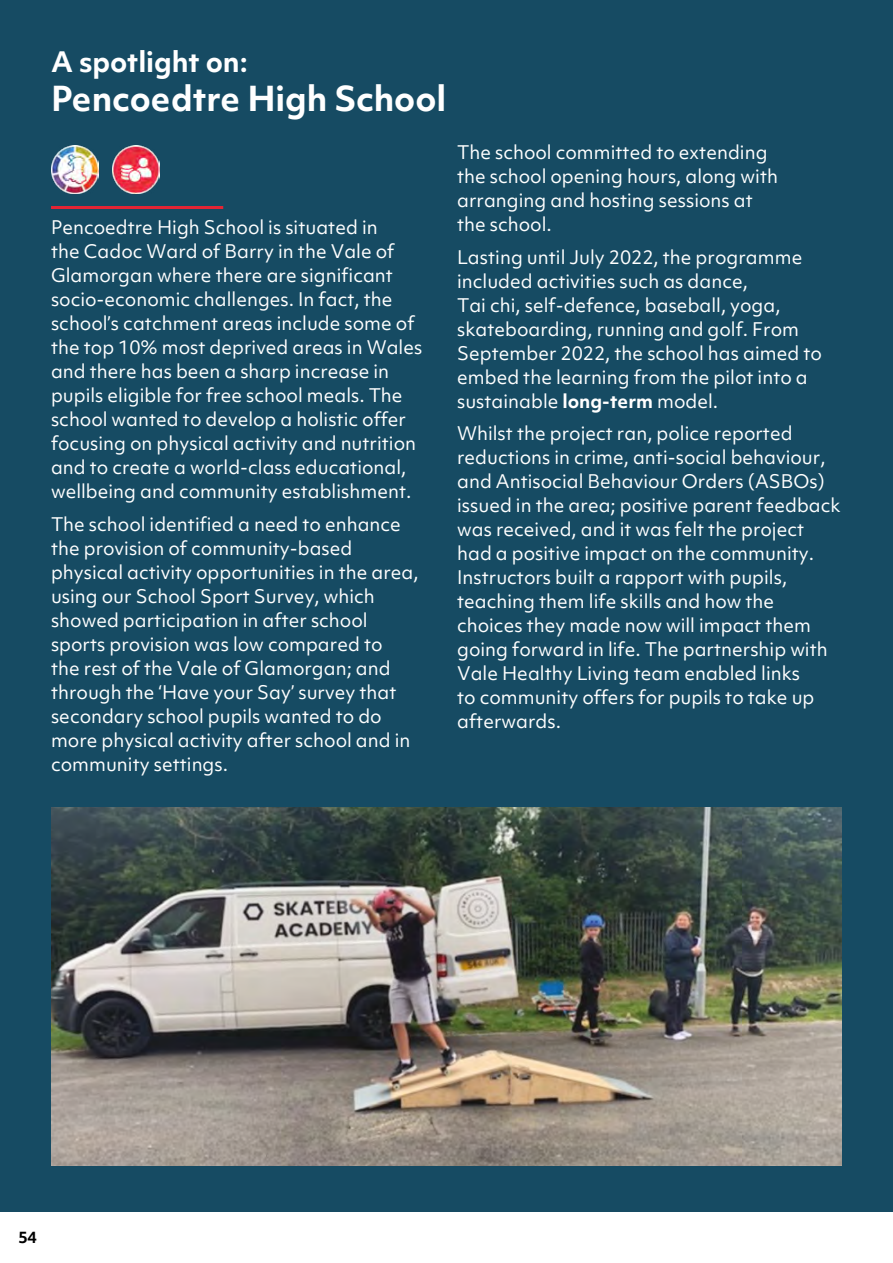
<style>
.page{position:relative;width:893px;height:1263px;background:#fff}
.page>*{position:absolute;margin:0;border:0;box-sizing:border-box;transform-origin:0 0}
.Subheading1{font:700 33px "Objektiv Mk 1";color:#fff}
.Subheading1-2{font:700 27px "Objektiv Mk 1";color:#fff}
.Paragraph_Style_1_White{font:18px/24px "Objektiv Mk 1";color:#fff}
.t1{font:700 15px "Objektiv Mk 1";color:#000}
.s1{font-weight:700}
</style>
<div class="page">
<div style="left:0;top:0;width:893px;height:1212px;background:#164b63"></div>
<hr style="left:51px;top:206px;width:172px;height:3px;background:#e32434">
<img style="left:51px;top:146px;width:48px;height:47px">
<img style="left:112px;top:146px;width:48px;height:47px">
<img style="left:51px;top:808px;width:791px;height:357px">
<h3 class="Subheading1-2" style="left:51px;top:42px;width:198px">A spotlight on:</h3>
<h3 class="Subheading1" style="left:51px;top:75px;width:396px">Pencoedtre High School</h3>
<p class="Paragraph_Style_1_White" style="left:51px;top:215px;width:373px">Pencoedtre High School is situated in<br>the Cadoc Ward of Barry in the Vale of Glamorgan where there are significant socio-economic challenges. In fact, the school’s catchment areas include some of the top 10% most deprived areas in Wales and there has been a sharp increase in pupils eligible for free school meals. The school wanted to develop a holistic offer focusing on physical activity and nutrition and to create a world-class educational, wellbeing and community establishment.</p>
<p class="Paragraph_Style_1_White" style="left:51px;top:512px;width:369px">The school identified a need to enhance the provision of community-based physical activity opportunities in the area, using our School Sport Survey, which showed participation in after school sports provision was low compared to<br>the rest of the Vale of Glamorgan; and through the ‘Have your Say’ survey that secondary school pupils wanted to do more physical activity after school and in community settings.</p>
<p class="Paragraph_Style_1_White" style="left:457px;top:140px;width:322px">The school committed to extending the school opening hours, along with arranging and hosting sessions at the school.</p>
<p class="Paragraph_Style_1_White" style="left:457px;top:245px;width:366px">Lasting until July 2022, the programme included activities such as dance,<br>Tai chi, self-defence, baseball, yoga, skateboarding, running and golf. From September 2022, the school has aimed to embed the learning from the pilot into a sustainable <span class="s1">long-term</span> model.</p>
<p class="Paragraph_Style_1_White" style="left:457px;top:421px;width:385px">Whilst the project ran, police reported reductions in crime, anti-social behaviour, and Antisocial Behaviour Orders (ASBOs) issued in the area; positive parent feedback was received, and it was felt the project had a positive impact on the community.<br>Instructors built a rapport with pupils, teaching them life skills and how the choices they made now will impact them going forward in life. The partnership with Vale Healthy Living team enabled links<br>to community offers for pupils to take up afterwards.</p>
<p class="t1" style="left:18px;top:1227px;width:20px">54</p>
</div>
